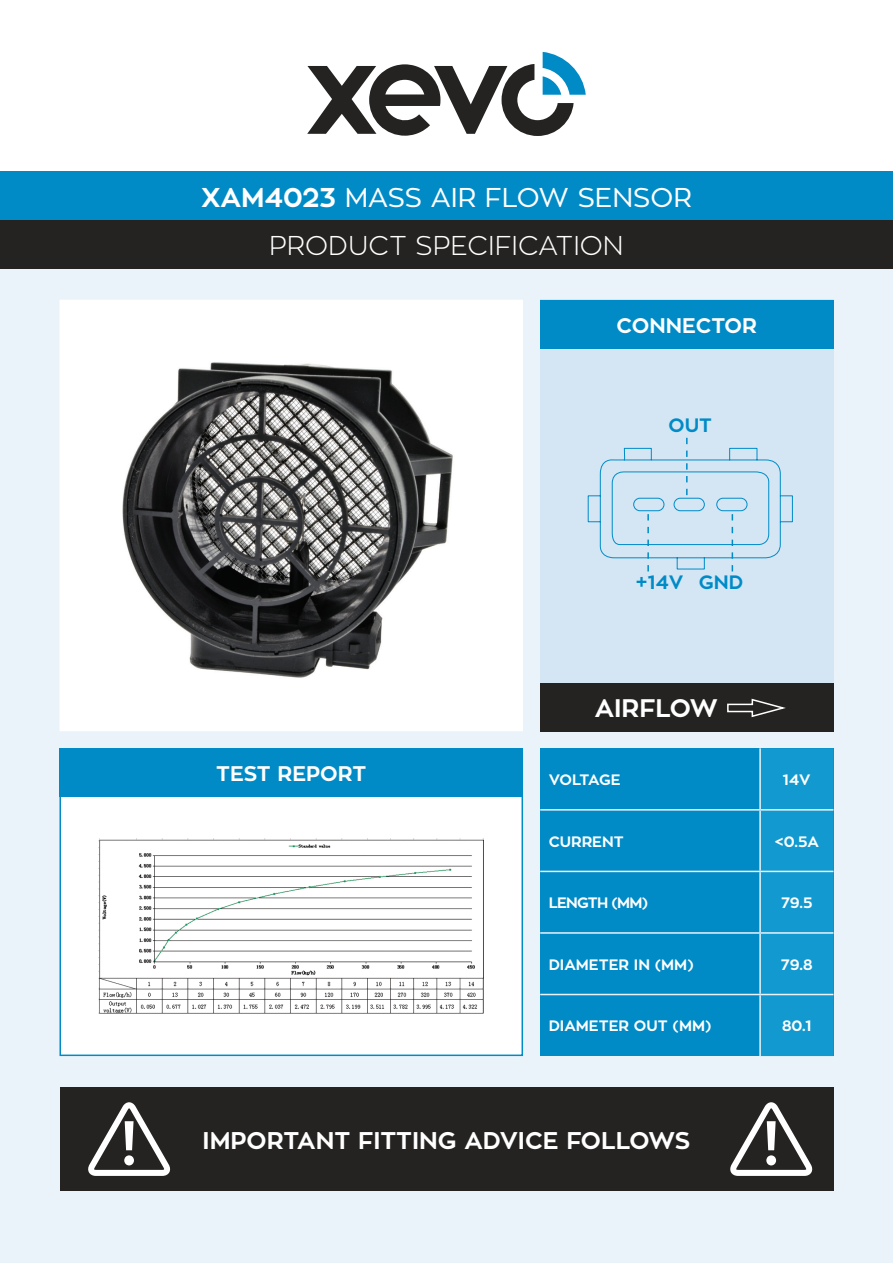
<style>
.page{position:relative;width:893px;height:1263px;background:#fff}
.page>*{position:absolute;margin:0;border:0;box-sizing:border-box;transform-origin:0 0}
.t1{font:27px "Zona Pro";color:#fff}
.t2{font:300 27px "Zona Pro";color:#fff}
.t3{font:700 25.2px "Zona Pro";color:#fff}
.t4{font:700 24px "Zona Pro";color:#fff}
.t5{font:700 21px "Zona Pro";color:#fff}
.t6{font:700 19.2px "Zona Pro";color:#008bc7}
.t7{font:700 15px "Zona Pro";color:#fff}
.t8{font:700 15px "Zona Pro";letter-spacing:-.05em;color:#fff}
.t9{font:700 15px "Zona Pro";letter-spacing:-.045em;color:#fff}
.s1{font-weight:700}
</style>
<div class="page">
<div style="left:0;top:179px;width:893px;height:1084px;background:#e9f3f9"></div>
<div style="left:540px;top:300px;width:293px;height:431px;background:#d4e6f4"></div>
<div style="left:59px;top:300px;width:464px;height:431px;background:#fff"></div>
<div style="left:59px;top:748px;width:464px;height:308px;background:#fff;border:2px solid #008bc7"></div>
<div style="left:0;top:171px;width:893px;height:49px;background:#008bc7"></div>
<div style="left:59px;top:748px;width:464px;height:49px;background:#008bc7"></div>
<div style="left:540px;top:300px;width:293px;height:49px;background:#008bc7"></div>
<div style="left:540px;top:683px;width:293px;height:48px;background:#252321"></div>
<svg style="left:307px;top:52px;width:279px;height:84px"></svg>
<div style="left:60px;top:1087px;width:773px;height:104px;background:#252321"></div>
<svg style="left:88px;top:1102px;width:83px;height:74px"></svg>
<svg style="left:730px;top:1102px;width:83px;height:74px"></svg>
<img style="left:99px;top:838px;width:385px;height:176px">
<img style="left:122px;top:362px;width:331px;height:316px">
<div style="left:540px;top:748px;width:293px;height:308px;background:#008bc7"></div>
<div style="left:761px;top:748px;width:72px;height:308px;background:#129ad0"></div>
<hr style="left:759px;top:748px;width:2px;height:61px;background:#e9f3f9">
<hr style="left:540px;top:809px;width:220px;height:2px;background:#e9f3f9">
<hr style="left:760px;top:809px;width:73px;height:2px;background:#e9f3f9">
<hr style="left:759px;top:811px;width:2px;height:60px;background:#e9f3f9">
<hr style="left:540px;top:871px;width:220px;height:1px;background:#e9f3f9">
<hr style="left:760px;top:871px;width:73px;height:1px;background:#e9f3f9">
<hr style="left:759px;top:872px;width:2px;height:60px;background:#e9f3f9">
<hr style="left:540px;top:932px;width:220px;height:2px;background:#e9f3f9">
<hr style="left:760px;top:932px;width:73px;height:2px;background:#e9f3f9">
<hr style="left:759px;top:934px;width:2px;height:60px;background:#e9f3f9">
<hr style="left:540px;top:994px;width:220px;height:1px;background:#e9f3f9">
<hr style="left:760px;top:994px;width:73px;height:1px;background:#e9f3f9">
<hr style="left:759px;top:995px;width:2px;height:61px;background:#e9f3f9">
<svg style="left:727px;top:698px;width:59px;height:20px"></svg>
<div style="left:0;top:220px;width:893px;height:48px;background:#252321"></div>
<svg style="left:587px;top:438px;width:206px;height:133px"></svg>
<h1 class="t1" style="left:201px;top:180px;width:492px"><span class="s1">XAM4023</span> MASS AIR FLOW SENSOR</h1>
<h1 class="t2" style="left:269px;top:229px;width:356px">PRODUCT SPECIFICATION</h1>
<h3 class="t5" style="left:617px;top:312px;width:142px">CONNECTOR</h3>
<p class="t6" style="left:669px;top:412px;width:45px">OUT</p>
<p class="t6" style="left:636px;top:570px;width:49px">+14V</p>
<p class="t6" style="left:699px;top:570px;width:46px">GND</p>
<h3 class="t5" style="left:216px;top:760px;width:152px">TEST REPORT</h3>
<h2 class="t3" style="left:595px;top:692px;width:125px">AIRFLOW</h2>
<p class="t9" style="left:549px;top:770px;width:73px">VOLTAGE</p>
<p class="t7" style="left:783px;top:770px;width:29px">14V</p>
<p class="t7" style="left:549px;top:832px;width:77px">CURRENT</p>
<p class="t7" style="left:774px;top:832px;width:46px">&lt;0.5A</p>
<p class="t8" style="left:549px;top:893px;width:101px">LENGTH (MM)</p>
<p class="t7" style="left:781px;top:893px;width:33px">79.5</p>
<p class="t7" style="left:549px;top:955px;width:147px">DIAMETER IN (MM)</p>
<p class="t7" style="left:781px;top:955px;width:33px">79.8</p>
<p class="t7" style="left:549px;top:1016px;width:164px">DIAMETER OUT (MM)</p>
<p class="t7" style="left:782px;top:1016px;width:31px">80.1</p>
<h3 class="t4" style="left:203px;top:1125px;width:489px">IMPORTANT FITTING ADVICE FOLLOWS</h3>
</div>
